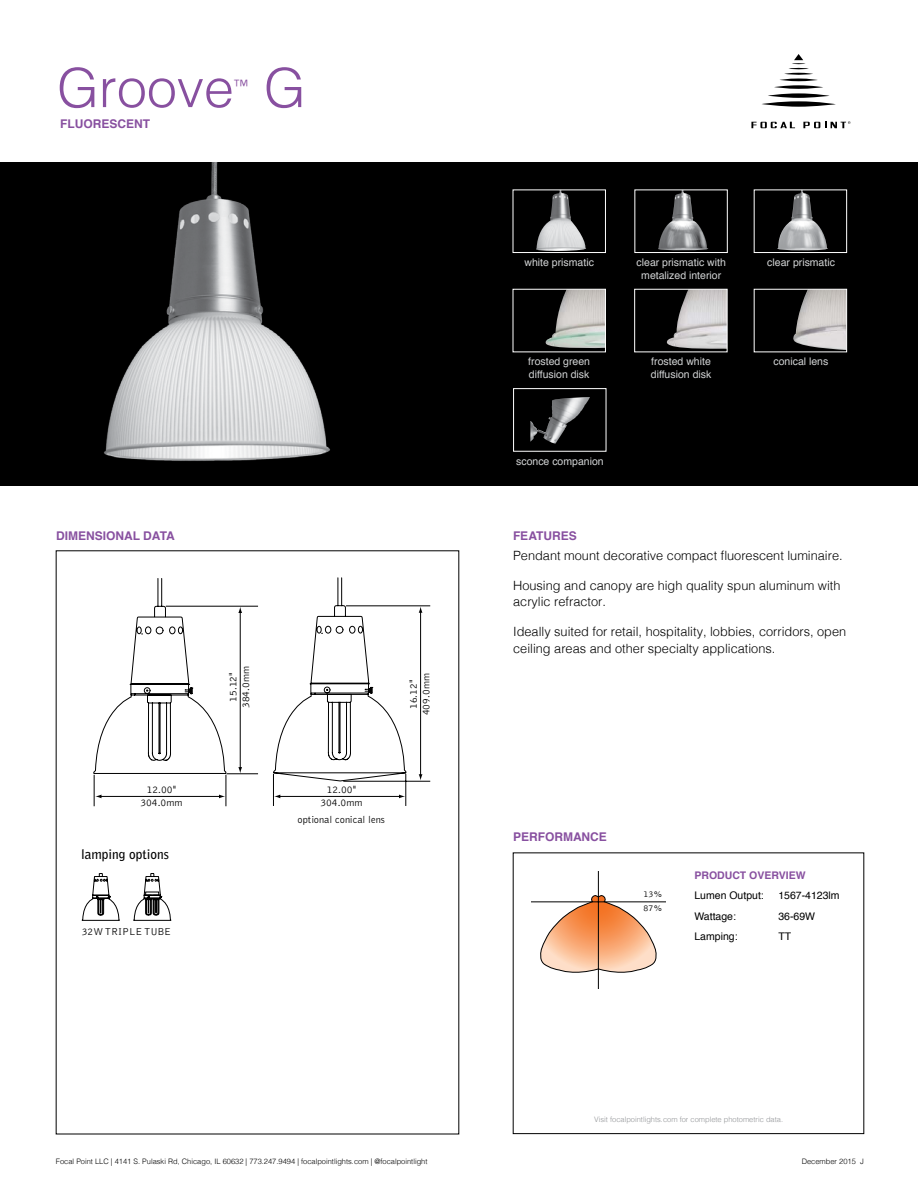
<style>
.page{position:relative;width:918px;height:1188px;background:#fff}
.page>*{position:absolute;margin:0;border:0;box-sizing:border-box;transform-origin:0 0}
.t1{font:300 54px "Helvetica";color:#8850a0}
.t2{font:300 15.75px "Helvetica";color:#8850a0}
.t3{font:700 13.35px "Bell Gothic";color:#000}
.t4{font:300 12.75px/16.5px "Helvetica";color:#000}
.t5{font:700 12px "Helvetica";color:#8850a0}
.t6{font:10.5px/12.6px "Helvetica";color:#d1d3d4}
.t7{font:10.5px "Helvetica";color:#000}
.t8{font:700 10.5px "Helvetica";color:#8850a0}
.t9{font:300 10.35px/12.5px "Bell Gothic";color:#000;text-align:center}
.t10{font:300 9px/13.5px "Bell Gothic";color:#000}
.t11{font:300 7.5px "Helvetica";color:#000}
.t12{font:300 7.5px "Helvetica";color:#939598}
</style>
<div class="page">
<div style="left:0;top:162px;width:918px;height:324px;background:#000"></div>
<svg style="left:762px;top:101px;width:74px;height:6px"></svg>
<svg style="left:768px;top:93px;width:62px;height:5px"></svg>
<svg style="left:774px;top:85px;width:49px;height:4px"></svg>
<hr style="left:780px;top:79px;width:38px;height:2px;background:#000;border-radius:50%">
<hr style="left:784px;top:73px;width:29px;height:2px;background:#000;border-radius:50%">
<svg style="left:788px;top:54px;width:21px;height:15px"></svg>
<svg style="left:751px;top:122px;width:44px;height:6px"></svg>
<svg style="left:803px;top:121px;width:47px;height:7px"></svg>
<svg style="left:82px;top:873px;width:38px;height:48px"></svg>
<svg style="left:133px;top:873px;width:38px;height:48px"></svg>
<hr style="left:100px;top:796px;width:120px;height:1px;background:#000">
<svg style="left:219px;top:795px;width:6px;height:3px"></svg>
<svg style="left:95px;top:795px;width:6px;height:3px"></svg>
<hr style="left:279px;top:796px;width:121px;height:1px;background:#000">
<svg style="left:399px;top:795px;width:6px;height:3px"></svg>
<svg style="left:274px;top:795px;width:6px;height:3px"></svg>
<hr style="left:420px;top:612px;width:1px;height:164px;background:#000">
<svg style="left:419px;top:607px;width:3px;height:6px"></svg>
<svg style="left:419px;top:774px;width:3px;height:7px"></svg>
<svg style="left:93px;top:577px;width:314px;height:205px"></svg>
<hr style="left:343px;top:781px;width:87px;height:1px;background:#000">
<hr style="left:346px;top:606px;width:84px;height:1px;background:#000">
<hr style="left:273px;top:774px;width:1px;height:32px;background:#000">
<hr style="left:406px;top:774px;width:1px;height:32px;background:#000">
<hr style="left:94px;top:775px;width:1px;height:31px;background:#000">
<hr style="left:226px;top:775px;width:1px;height:31px;background:#000">
<hr style="left:227px;top:774px;width:31px;height:1px;background:#000">
<hr style="left:166px;top:606px;width:92px;height:1px;background:#000">
<svg style="left:539px;top:893px;width:119px;height:83px"></svg>
<hr style="left:531px;top:902px;width:134px;height:1px;background:#000">
<hr style="left:598px;top:871px;width:1px;height:118px;background:#000">
<img style="left:536px;top:192px;width:50px;height:59px">
<div style="left:513px;top:190px;width:93px;height:63px;border:1px solid #fff"></div>
<img style="left:658px;top:192px;width:51px;height:59px">
<div style="left:634px;top:190px;width:94px;height:63px;border:1px solid #fff"></div>
<img style="left:777px;top:192px;width:51px;height:59px">
<div style="left:754px;top:190px;width:93px;height:63px;border:1px solid #fff"></div>
<img style="left:666px;top:291px;width:60px;height:58px">
<div style="left:634px;top:289px;width:94px;height:63px;border:1px solid #fff"></div>
<img style="left:545px;top:291px;width:59px;height:58px">
<div style="left:513px;top:289px;width:93px;height:63px;border:1px solid #fff"></div>
<img style="left:793px;top:291px;width:52px;height:59px">
<div style="left:754px;top:289px;width:93px;height:63px;border:1px solid #fff"></div>
<img style="left:104px;top:162px;width:226px;height:299px">
<img style="left:530px;top:397px;width:60px;height:47px">
<div style="left:513px;top:388px;width:93px;height:64px;border:1px solid #fff"></div>
<h1 class="t1" style="left:57px;top:42px;width:179px">Groove</h1>
<p class="t2" style="left:234px;top:72px;width:16px">™</p>
<p class="t5" style="left:60px;top:114px;width:92px">FLUORESCENT</p>
<h1 class="t1" style="left:264px;top:42px;width:44px">G</h1>
<p class="t6" style="left:525px;top:256px;width:71px">white prismatic</p>
<p class="t6" style="left:637px;top:256px;width:91px;text-align:center">clear prismatic with metalized interior</p>
<p class="t6" style="left:767px;top:256px;width:69px">clear prismatic</p>
<p class="t6" style="left:528px;top:356px;width:63px">frosted green diffusion disk</p>
<p class="t6" style="left:651px;top:356px;width:62px">frosted white diffusion disk</p>
<p class="t6" style="left:774px;top:356px;width:56px">conical lens</p>
<p class="t6" style="left:516px;top:455px;width:89px">sconce companion</p>
<p class="t5" style="left:56px;top:526px;width:120px">DIMENSIONAL DATA</p>
<p class="t5" style="left:513px;top:526px;width:65px">FEATURES</p>
<p class="t9" style="left:227px;top:708px;width:44px;rotate:-90deg">15.12"<br>384.0mm</p>
<p class="t9" style="left:408px;top:715px;width:44px;rotate:-90deg">16.12"<br>409.0mm</p>
<p class="t9" style="left:140px;top:784px;width:44px">12.00"<br>304.0mm</p>
<p class="t9" style="left:320px;top:784px;width:44px">12.00"<br>304.0mm</p>
<p class="t3" style="left:81px;top:846px;width:90px">lamping options</p>
<p class="t9" style="left:82px;top:926px;width:91px">32W TRIPLE TUBE</p>
<p class="t9" style="left:298px;top:813px;width:89px">optional conical lens</p>
<p class="t11" style="left:56px;top:1155px;width:373px">Focal Point LLC | 4141 S. Pulaski Rd, Chicago, IL 60632 | 773.247.9494 | focalpointlights.com | @focalpointlight</p>
<p class="t4" style="left:513px;top:546px;width:331px">Pendant mount decorative compact fluorescent luminaire.</p>
<p class="t4" style="left:513px;top:576px;width:329px">Housing and canopy are high quality spun aluminum with acrylic refractor.</p>
<p class="t4" style="left:513px;top:623px;width:335px">Ideally suited for retail, hospitality, lobbies, corridors, open ceiling areas and other specialty applications.</p>
<p class="t5" style="left:513px;top:827px;width:95px">PERFORMANCE</p>
<p class="t10" style="left:643px;top:888px;width:21px">13%<br>87%</p>
<p class="t8" style="left:694px;top:867px;width:113px">PRODUCT OVERVIEW</p>
<p class="t7" style="left:694px;top:888px;width:71px">Lumen Output:</p>
<p class="t7" style="left:778px;top:888px;width:63px">1567-4123lm</p>
<p class="t7" style="left:694px;top:908px;width:43px">Wattage:</p>
<p class="t7" style="left:778px;top:908px;width:38px">36-69W</p>
<p class="t7" style="left:694px;top:928px;width:45px">Lamping:</p>
<p class="t7" style="left:778px;top:928px;width:14px">TT</p>
<p class="t12" style="left:594px;top:1113px;width:190px">Visit focalpointlights.com for complete photometric data.</p>
<p class="t11" style="left:802px;top:1155px;width:64px">December 2015 J</p>
</div>
